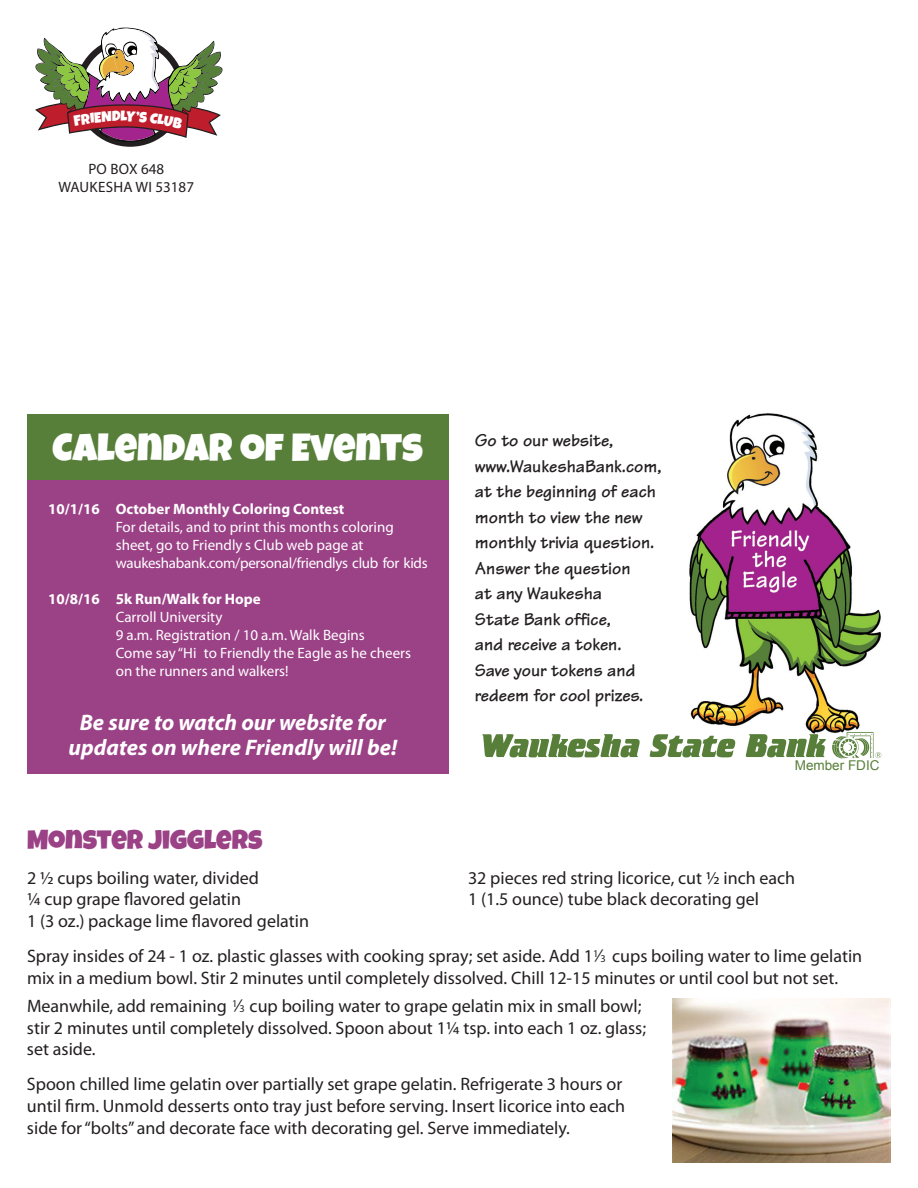
<style>
.page{position:relative;width:918px;height:1188px;background:#fff}
.page>*{position:absolute;margin:0;border:0;box-sizing:border-box;transform-origin:0 0}
.t1{font:39px "Luckiest Guy";color:#fff}
.t2{font:27px "Luckiest Guy";color:#9b4186}
.t3{font:italic 700 22.5px/25.5px "Myriad Pro";color:#fff;text-align:center}
.t4{font:18px/21.6px "Myriad Pro";color:#231f20}
.t5{font:700 18px/25.5px "Tekton";color:#231f20}
.t6{font:15px/18px "Myriad Pro";color:#fff}
.t7{font:15px/18px "Myriad Pro";letter-spacing:.02em;color:#231f20;text-align:center}
.t8{font:13.5px "Arial";color:#577f39}
.s1{font-weight:700}
.s2{font-style:italic;font-size:16.95px}
.s3{font-size:10.35px}
</style>
<div class="page">
<div style="left:27px;top:414px;width:422px;height:66px;background:#577f39"></div>
<div style="left:27px;top:480px;width:422px;height:294px;background:#9b4186"></div>
<img style="left:689px;top:413px;width:192px;height:317px">
<img style="left:482px;top:730px;width:400px;height:29px">
<img style="left:673px;top:999px;width:218px;height:163px">
<svg style="left:35px;top:27px;width:188px;height:120px"></svg>
<p class="t7" style="left:58px;top:160px;width:137px">PO BOx 648<br>WaukesHa WI 53187</p>
<p class="t1" style="left:53px;top:422px;width:372px">CALENDAR OF EVENTS</p>
<p class="t6" style="left:116px;top:499px;width:313px;text-indent:-68px"><span class="s1">10/1/16 October Monthly Coloring Contest<br></span>For details, and to print this months coloring sheet, go to Friendly s Club web page at waukeshabank.com/personal/friendlys club for kids</p>
<p class="t6" style="left:116px;top:589px;width:297px;text-indent:-68px"><span class="s1">10/8/16 5k Run/Walk for Hope<br></span>Carroll university<br>9 a.m. Registration / 10 a.m. Walk Begins<br>Come say “Hi to Friendly the eagle as he cheers on the runners and walkers!</p>
<p class="t3" style="left:69px;top:709px;width:330px">Be sure to watch our website for updates on where Friendly will be!</p>
<p class="t5" style="left:475px;top:428px;width:188px">Go to our website, www.WaukeshaBank.com, at the beginning of each month to view the new monthly trivia question.<br>Answer the question<br>at any Waukesha<br>State Bank office,<br>and receive a token.<br>Save your tokens and redeem for cool prizes.</p>
<p class="t8" style="left:795px;top:757px;width:86px">Member FDIC</p>
<p class="t2" style="left:27px;top:822px;width:237px">MONSTER JIGGLERS</p>
<p class="t4" style="left:27px;top:867px;width:234px">2 ½ cups boiling water, divided</p>
<p class="t4" style="left:468px;top:867px;width:329px">32 pieces red string licorice, cut ½ inch each</p>
<p class="t4" style="left:27px;top:888px;width:216px">¼ cup grape flavored gelatin</p>
<p class="t4" style="left:468px;top:888px;width:293px">1 (1.5 ounce) tube black decorating gel</p>
<p class="t4" style="left:27px;top:910px;width:284px">1 (3 oz.) package lime flavored gelatin</p>
<p class="t4" style="left:27px;top:945px;width:837px">spray insides of 24 - 1 oz. plastic glasses with cooking spray; set aside. add 1 <sup>1</sup><span class="s2">/</span><span class="s3">3</span> cups boiling water to lime gelatin</p>
<p class="t4" style="left:27px;top:963px;width:813px;line-height:28.3px">mix in a medium bowl. stir 2 minutes until completely dissolved. Chill 12-15 minutes or until cool but not set.<br>Meanwhile, add remaining <sup>1</sup><span class="s2">/</span><span class="s3">3</span> cup boiling water to grape gelatin mix in small bowl;</p>
<p class="t4" style="left:27px;top:1017px;width:621px">stir 2 minutes until completely dissolved. spoon about 1¼ tsp. into each 1 oz. glass; set aside.</p>
<p class="t4" style="left:27px;top:1073px;width:600px">spoon chilled lime gelatin over partially set grape gelatin. Refrigerate 3 hours or until firm. unmold desserts onto tray just before serving. Insert licorice into each side for “bolts” and decorate face with decorating gel. serve immediately.</p>
</div>
